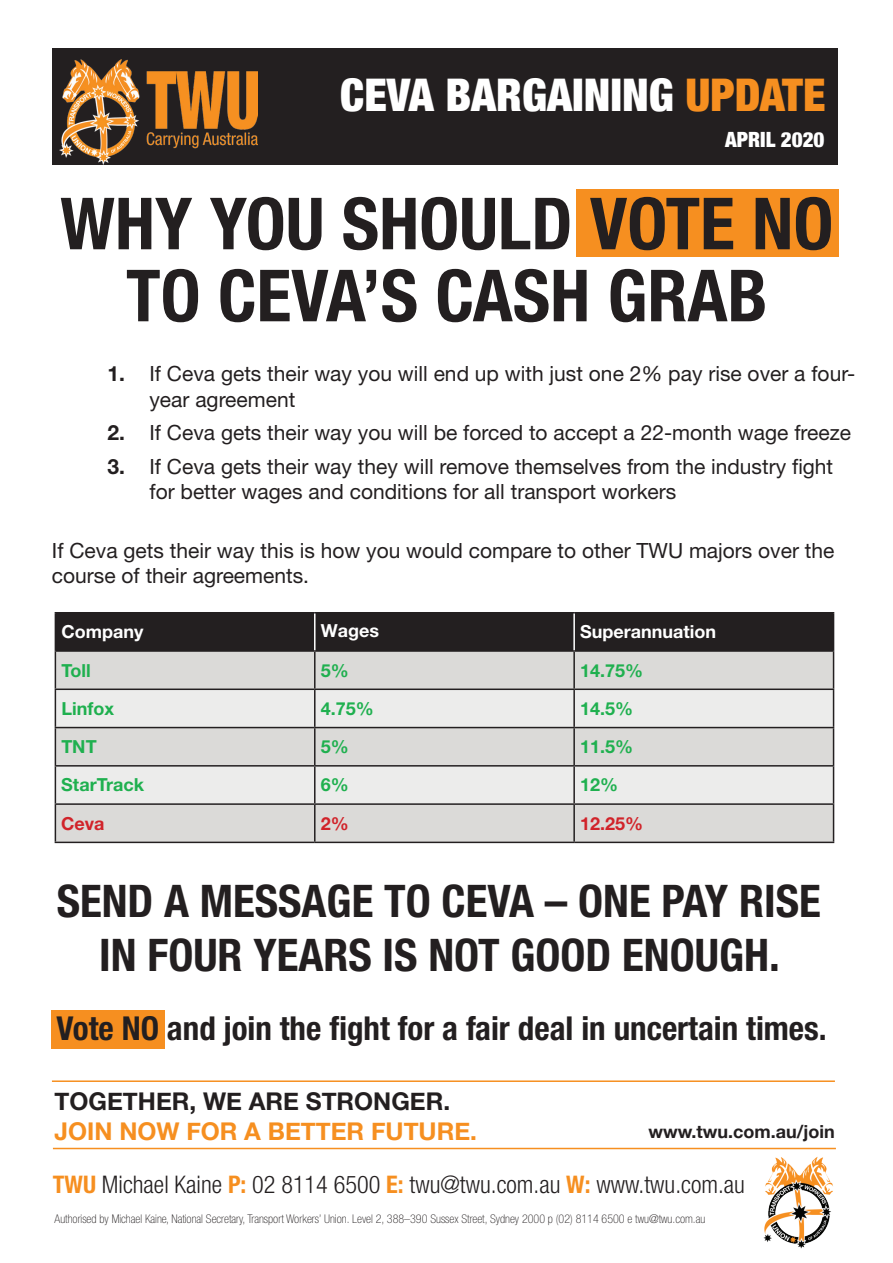
<style>
.page{position:relative;width:893px;height:1263px;background:#fff}
.page>*{position:absolute;margin:0;border:0;box-sizing:border-box;transform-origin:0 0}
.t1{font:700 condensed 72px/72px "Helvetica Neue LT Std";color:#231f20;text-align:center}
.t2{font:700 condensed 45px/54px "Helvetica Neue LT Std";color:#231f20;text-align:center}
.t3{font:900 condensed 45px "Helvetica Neue";color:#fff}
.t4{font:700 condensed 33px "Helvetica Neue LT Std";color:#231f20}
.t5{font:700 24.45px "Helvetica Neue";color:#f68f20}
.t6{font:700 24.45px "Helvetica Neue";color:#231f20}
.t7{font:300 condensed 24.3px "Helvetica Neue LT Std";color:#231f20}
.t8{font:21px/25.2px "Helvetica Neue LT Std";color:#231f20}
.t9{font:900 condensed 21px "Helvetica Neue";color:#fff}
.t10{font:700 18px "Helvetica Neue LT Std";color:#1fb04f}
.t11{font:700 18px "Helvetica Neue LT Std";color:#fff}
.t12{font:700 18px "Helvetica Neue";color:#231f20}
.t13{font:700 18px "Helvetica Neue LT Std";color:#d1232a}
.t14{font:100 condensed 12px "Helvetica Neue LT Std";color:#231f20}
.s1{color:#f68f20}
.s2{font-weight:700}
.s3{font-weight:700;color:#f68f20}
</style>
<div class="page">
<div style="left:51px;top:1010px;width:113px;height:39px;background:#f68f20"></div>
<div style="left:577px;top:189px;width:262px;height:68px;background:#f68f20"></div>
<div style="left:52px;top:48px;width:786px;height:116px;background:#231f20"></div>
<img style="left:763px;top:1156px;width:70px;height:93px">
<hr style="left:52px;top:1080px;width:783px;height:2px;background:#f68f20">
<hr style="left:53px;top:1148px;width:783px;height:1px;background:#f68f20">
<img style="left:60px;top:60px;width:198px;height:104px">
<div style="left:56px;top:613px;width:777px;height:37px;background:#231f20"></div>
<div style="left:56px;top:652px;width:777px;height:190px;background:#dbdad8"></div>
<svg style="left:56px;top:690px;width:777px;height:113px;background:#e4e3e2"></svg>
<hr style="left:55px;top:612px;width:260px;height:1px;background:#231f20">
<hr style="left:55px;top:613px;width:1px;height:37px;background:#231f20">
<hr style="left:315px;top:612px;width:259px;height:1px;background:#231f20">
<hr style="left:574px;top:612px;width:260px;height:1px;background:#231f20">
<hr style="left:833px;top:613px;width:1px;height:37px;background:#231f20">
<hr style="left:55px;top:650px;width:260px;height:2px;background:#231f20">
<hr style="left:55px;top:652px;width:1px;height:36px;background:#231f20">
<hr style="left:315px;top:650px;width:259px;height:2px;background:#231f20">
<hr style="left:314px;top:652px;width:2px;height:36px;background:#231f20">
<hr style="left:574px;top:650px;width:260px;height:2px;background:#231f20">
<hr style="left:573px;top:652px;width:2px;height:36px;background:#231f20">
<hr style="left:833px;top:652px;width:1px;height:36px;background:#231f20">
<hr style="left:55px;top:688px;width:260px;height:2px;background:#231f20">
<hr style="left:55px;top:690px;width:1px;height:37px;background:#231f20">
<hr style="left:315px;top:688px;width:259px;height:2px;background:#231f20">
<hr style="left:314px;top:690px;width:2px;height:37px;background:#231f20">
<hr style="left:574px;top:688px;width:260px;height:2px;background:#231f20">
<hr style="left:573px;top:690px;width:2px;height:37px;background:#231f20">
<hr style="left:833px;top:690px;width:1px;height:37px;background:#231f20">
<hr style="left:55px;top:727px;width:260px;height:1px;background:#231f20">
<hr style="left:55px;top:728px;width:1px;height:37px;background:#231f20">
<hr style="left:315px;top:727px;width:259px;height:1px;background:#231f20">
<hr style="left:314px;top:728px;width:2px;height:37px;background:#231f20">
<hr style="left:574px;top:727px;width:260px;height:1px;background:#231f20">
<hr style="left:573px;top:728px;width:2px;height:37px;background:#231f20">
<hr style="left:833px;top:728px;width:1px;height:37px;background:#231f20">
<hr style="left:55px;top:765px;width:260px;height:1px;background:#231f20">
<hr style="left:55px;top:766px;width:1px;height:37px;background:#231f20">
<hr style="left:315px;top:765px;width:259px;height:1px;background:#231f20">
<hr style="left:314px;top:766px;width:2px;height:37px;background:#231f20">
<hr style="left:574px;top:765px;width:260px;height:1px;background:#231f20">
<hr style="left:573px;top:766px;width:2px;height:37px;background:#231f20">
<hr style="left:833px;top:766px;width:1px;height:37px;background:#231f20">
<hr style="left:55px;top:803px;width:260px;height:2px;background:#231f20">
<hr style="left:55px;top:805px;width:1px;height:37px;background:#231f20">
<hr style="left:315px;top:803px;width:259px;height:2px;background:#231f20">
<hr style="left:314px;top:805px;width:2px;height:37px;background:#231f20">
<hr style="left:574px;top:803px;width:260px;height:2px;background:#231f20">
<hr style="left:573px;top:805px;width:2px;height:37px;background:#231f20">
<hr style="left:833px;top:805px;width:1px;height:37px;background:#231f20">
<hr style="left:55px;top:842px;width:260px;height:1px;background:#231f20">
<hr style="left:315px;top:842px;width:259px;height:1px;background:#231f20">
<hr style="left:574px;top:842px;width:260px;height:1px;background:#231f20">
<hr style="left:314px;top:613px;width:2px;height:37px;background:#fff">
<hr style="left:573px;top:613px;width:2px;height:37px;background:#fff">
<h2 class="t3" style="left:340px;top:58px;width:487px">CEVA BARGAINING <span class="s1">UPDATE</span></h2>
<p class="t9" style="left:725px;top:123px;width:101px">APRIL 2020</p>
<h1 class="t1" style="left:60px;top:187px;width:775px">WHY YOU SHOULD VOTE NO<br>TO CEVA’S CASH GRAB</h1>
<p class="t8" style="left:149px;top:361px;width:707px;text-indent:-42px"><span class="s2">1.</span> If Ceva gets their way you will end up with just one 2% pay rise over a four&shy;year agreement</p>
<p class="t8" style="left:107px;top:420px;width:745px"><span class="s2">2.</span> If Ceva gets their way you will be forced to accept a 22-month wage freeze</p>
<p class="t8" style="left:149px;top:454px;width:685px;text-indent:-42px"><span class="s2">3.</span> If Ceva gets their way they will remove themselves from the industry fight for better wages and conditions for all transport workers</p>
<p class="t8" style="left:52px;top:538px;width:784px">If Ceva gets their way this is how you would compare to other TWU majors over the course of their agreements.</p>
<p class="t11" style="left:61px;top:621px;width:83px">Company</p>
<p class="t11" style="left:321px;top:619px;width:60px">Wages</p>
<p class="t11" style="left:580px;top:621px;width:138px">Superannuation</p>
<p class="t10" style="left:61px;top:659px;width:31px">Toll</p>
<p class="t10" style="left:321px;top:659px;width:30px">5%</p>
<p class="t10" style="left:580px;top:659px;width:65px">14.75%</p>
<p class="t10" style="left:61px;top:697px;width:54px">Linfox</p>
<p class="t10" style="left:321px;top:697px;width:55px">4.75%</p>
<p class="t10" style="left:580px;top:697px;width:55px">14.5%</p>
<p class="t10" style="left:61px;top:735px;width:37px">TNT</p>
<p class="t10" style="left:321px;top:735px;width:30px">5%</p>
<p class="t10" style="left:580px;top:735px;width:55px">11.5%</p>
<p class="t10" style="left:61px;top:774px;width:84px">StarTrack</p>
<p class="t10" style="left:321px;top:774px;width:30px">6%</p>
<p class="t10" style="left:580px;top:774px;width:40px">12%</p>
<p class="t13" style="left:61px;top:812px;width:45px">Ceva</p>
<p class="t13" style="left:321px;top:812px;width:30px">2%</p>
<p class="t13" style="left:580px;top:812px;width:65px">12.25%</p>
<h2 class="t2" style="left:57px;top:874px;width:766px">SEND A MESSAGE TO CEVA – ONE PAY RISE<br>IN FOUR YEARS IS NOT GOOD ENOUGH.</h2>
<h3 class="t4" style="left:57px;top:1008px;width:772px">Vote NO and join the fight for a fair deal in uncertain times.</h3>
<p class="t6" style="left:55px;top:1082px;width:397px">TOGETHER, WE ARE STRONGER.</p>
<p class="t5" style="left:55px;top:1112px;width:424px">JOIN NOW FOR A BETTER FUTURE.</p>
<p class="t12" style="left:649px;top:1117px;width:188px">www.twu.com.au/join</p>
<p class="t7" style="left:53px;top:1170px;width:694px"><span class="s3">TWU</span> Michael Kaine <span class="s3">P:</span> 02 8114 6500 <span class="s3">E:</span> twu@twu.com.au <span class="s3">W:</span> www.twu.com.au</p>
<p class="t14" style="left:55px;top:1212px;width:652px">Authorised by Michael Kaine, National Secretary, Transport Workers’ Union. Level 2, 388–390 Sussex Street, Sydney 2000 p (02) 8114 6500 e twu@twu.com.au</p>
</div>
